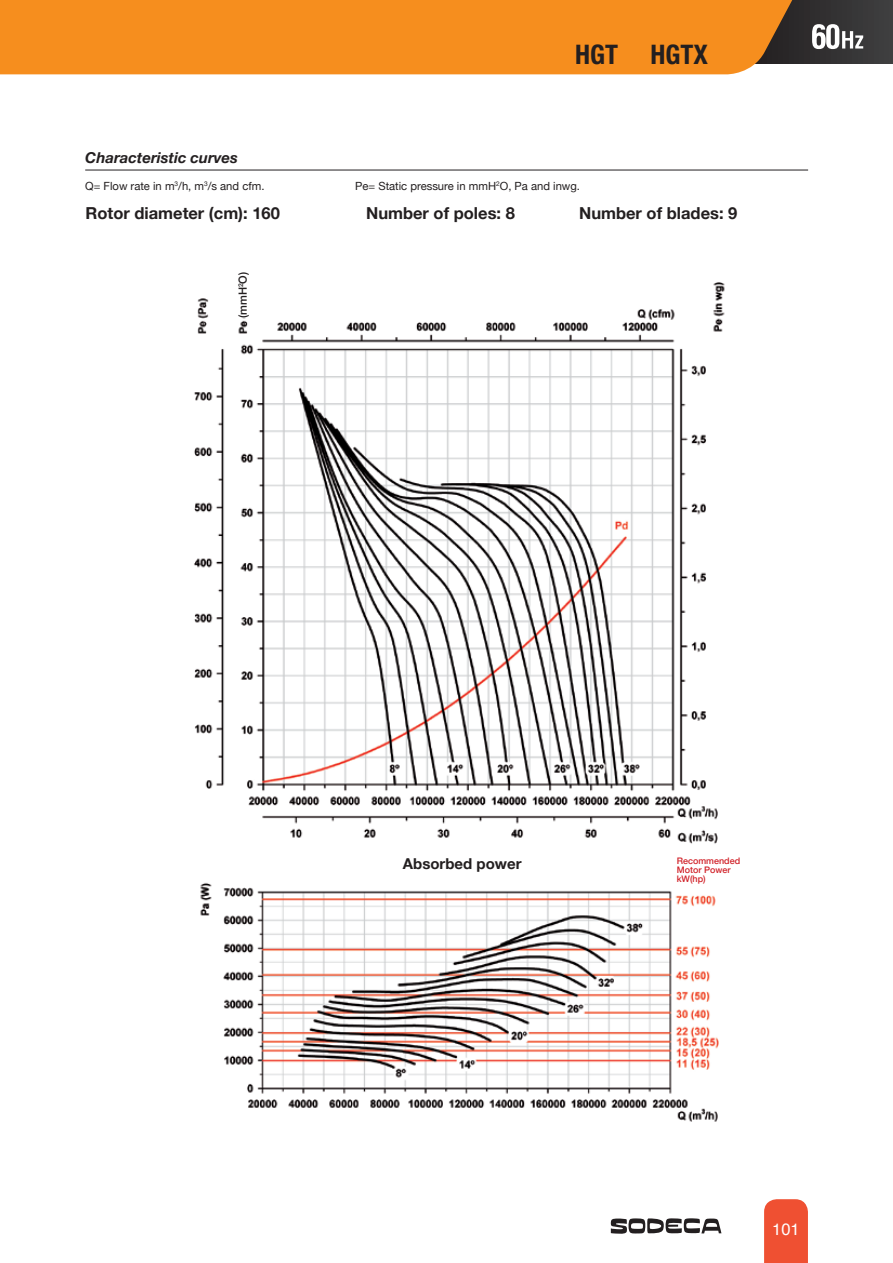
<style>
.page{position:relative;width:893px;height:1263px;background:#fff}
.page>*{position:absolute;margin:0;border:0;box-sizing:border-box;transform-origin:0 0}
.t1{font:700 condensed 27px "Helvetica Neue LT Pro";color:#231f20}
.Titol_Grafica_THT{font:700 16.5px "Helvetica Neue";color:#231f20}
.t2{font:16.5px "Helvetica";color:#fff}
.SUBTITOL{font:italic 700 15px "Helvetica Neue";color:#231f20}
.TEXT_SUBTITOL8PT{font:700 15px "Helvetica Neue";color:#231f20}
.TEXT_SUBTITOL8PT-2{font:11.25px "Helvetica Neue";color:#231f20}
.TEXT_SUBTITOL8PT-3{font:500 11.25px "Helvetica Neue";color:#231f20}
.TEXT_SUBTITOL8PT-4{font:500 9px/9px "Helvetica Neue";color:#d1232a}
</style>
<div class="page">
<div style="left:753px;top:0;width:140px;height:64px;background:#3a393a"></div>
<svg style="left:611px;top:1218px;width:110px;height:16px"></svg>
<div style="left:764px;top:1199px;width:44px;height:64px;background:#ef5032"></div>
<div style="left:0;top:0;width:817px;height:74px;background:#f68e1e"></div>
<svg style="left:812px;top:24px;width:51px;height:25px"></svg>
<img style="left:194px;top:282px;width:531px;height:840px">
<div style="left:236px;top:260px;width:17px;height:58px;background:#fff"></div>
<hr style="left:85px;top:170px;width:723px;height:1px;background:#231f20">
<p class="SUBTITOL" style="left:85px;top:146px;width:154px">Characteristic curves</p>
<p class="t1" style="left:575px;top:38px;width:134px">HGT HGTX</p>
<p class="TEXT_SUBTITOL8PT-2" style="left:85px;top:178px;width:181px">Q= Flow rate in m<sup>3</sup>/h, m<sup>3</sup>/s and cfm.</p>
<p class="TEXT_SUBTITOL8PT-2" style="left:355px;top:178px;width:226px">Pe= Static pressure in mmH<sup>2</sup>O, Pa and inwg.</p>
<p class="Titol_Grafica_THT" style="left:86px;top:200px;width:196px">Rotor diameter (cm): 160</p>
<p class="Titol_Grafica_THT" style="left:366px;top:200px;width:150px">Number of poles: 8</p>
<p class="Titol_Grafica_THT" style="left:579px;top:200px;width:160px">Number of blades: 9</p>
<p class="TEXT_SUBTITOL8PT-3" style="left:234px;top:318px;width:48px;rotate:-90deg">(mmH<sup>2</sup>O)</p>
<p class="TEXT_SUBTITOL8PT" style="left:403px;top:852px;width:120px">Absorbed power</p>
<p class="TEXT_SUBTITOL8PT-4" style="left:677px;top:855px;width:65px">Recommended<br>Motor Power kW(hp)</p>
<h2 class="t2" style="left:772px;top:1216px;width:29px">101</h2>
</div>
